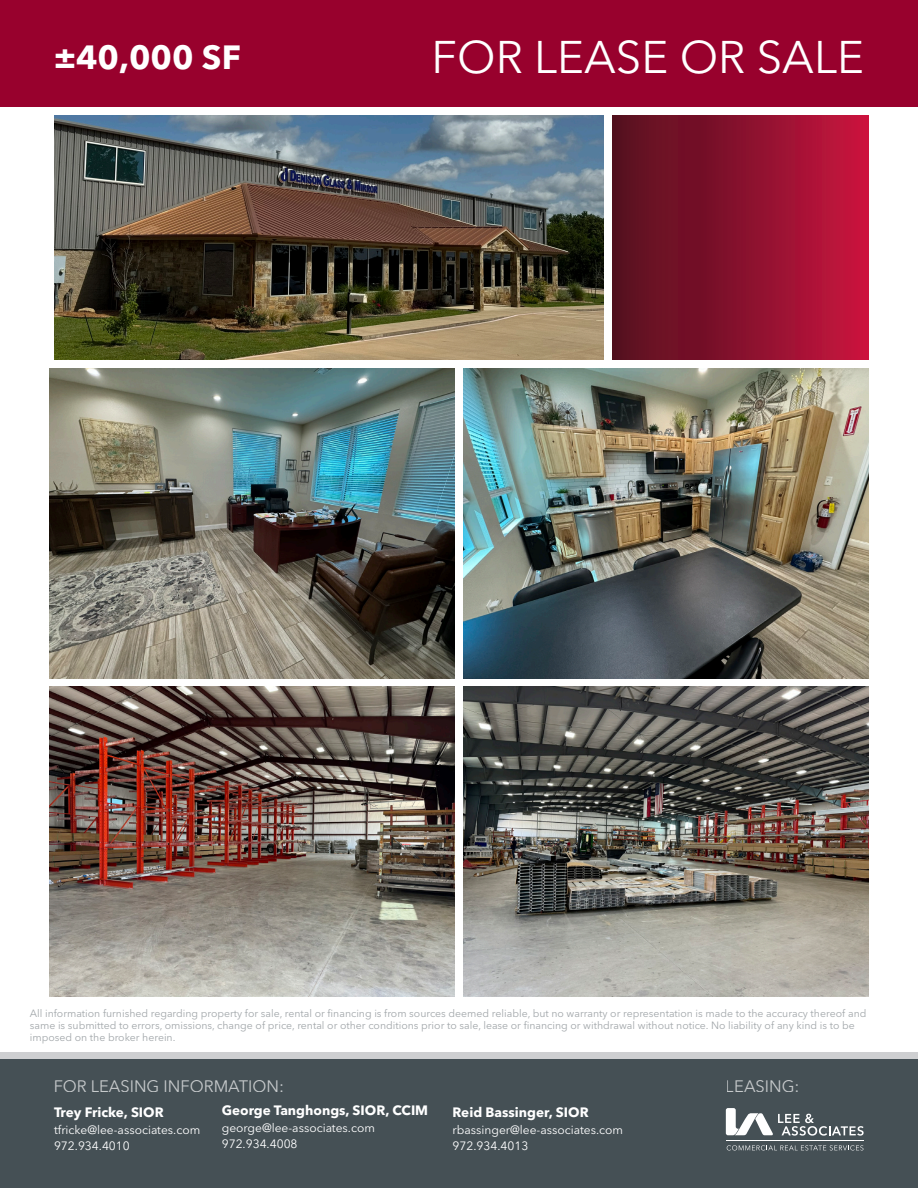
<style>
.page{position:relative;width:918px;height:1188px;background:#fff}
.page>*{position:absolute;margin:0;border:0;box-sizing:border-box;transform-origin:0 0}
.t1{font:45.3px "Avenir Next LT Pro";color:#fff}
.t2{font:700 33.3px "Avenir Next LT Pro";color:#fff}
.t3{font:16.5px "Avenir Next LT Pro";color:#fff}
.t4{font:700 13.5px "Avenir Next LT Pro";color:#fff}
.t5{font:12px "Avenir Next LT Pro";color:#fff}
.t6{font:10.5px/12px "Avenir Next LT Pro";color:#a2a7aa}
</style>
<div class="page">
<div style="left:0;top:1057px;width:918px;height:131px;background:#455055"></div>
<div style="left:0;top:1052px;width:918px;height:7px;background:#cecfd1"></div>
<div style="left:0;top:0;width:918px;height:107px;background:#98012d"></div>
<svg style="left:726px;top:1108px;width:138px;height:28px"></svg>
<svg style="left:727px;top:1145px;width:136px;height:5px"></svg>
<hr style="left:726px;top:1141px;width:138px;height:1px;background:#fff">
<img style="left:49px;top:369px;width:405px;height:310px">
<img style="left:464px;top:369px;width:404px;height:310px">
<img style="left:50px;top:686px;width:405px;height:311px">
<img style="left:464px;top:686px;width:404px;height:311px">
<img style="left:54px;top:116px;width:550px;height:244px">
<div style="left:612px;top:116px;width:256px;height:244px;background:linear-gradient(to right,#51101e,#c6133e)"></div>
<p class="t2" style="left:54px;top:37px;width:188px">±40,000 SF</p>
<p class="t1" style="left:432px;top:31px;width:434px">FOR LEASE OR SALE</p>
<p class="t6" style="left:30px;top:1007px;width:838px">All information furnished regarding property for sale, rental or financing is from sources deemed reliable, but no warranty or representation is made to the accuracy thereof and same is submitted to errors, omissions, change of price, rental or other conditions prior to sale, lease or financing or withdrawal without notice. No liability of any kind is to be imposed on the broker herein.</p>
<h3 class="t3" style="left:53px;top:1076px;width:232px">FOR LEASING INFORMATION:</h3>
<h3 class="t3" style="left:726px;top:1076px;width:75px">LEASING:</h3>
<p class="t4" style="left:54px;top:1104px;width:111px">Trey Fricke, SIOR</p>
<p class="t5" style="left:54px;top:1123px;width:148px">tfricke@lee-associates.com</p>
<p class="t5" style="left:54px;top:1139px;width:77px">972.934.4010</p>
<p class="t4" style="left:222px;top:1102px;width:208px">George Tanghongs, SIOR, CCIM</p>
<p class="t5" style="left:222px;top:1120px;width:155px">george@lee-associates.com</p>
<p class="t5" style="left:222px;top:1137px;width:77px">972.934.4008</p>
<p class="t4" style="left:453px;top:1104px;width:138px">Reid Bassinger, SIOR</p>
<p class="t5" style="left:453px;top:1123px;width:172px">rbassinger@lee-associates.com</p>
<p class="t5" style="left:453px;top:1139px;width:77px">972.934.4013</p>
</div>
